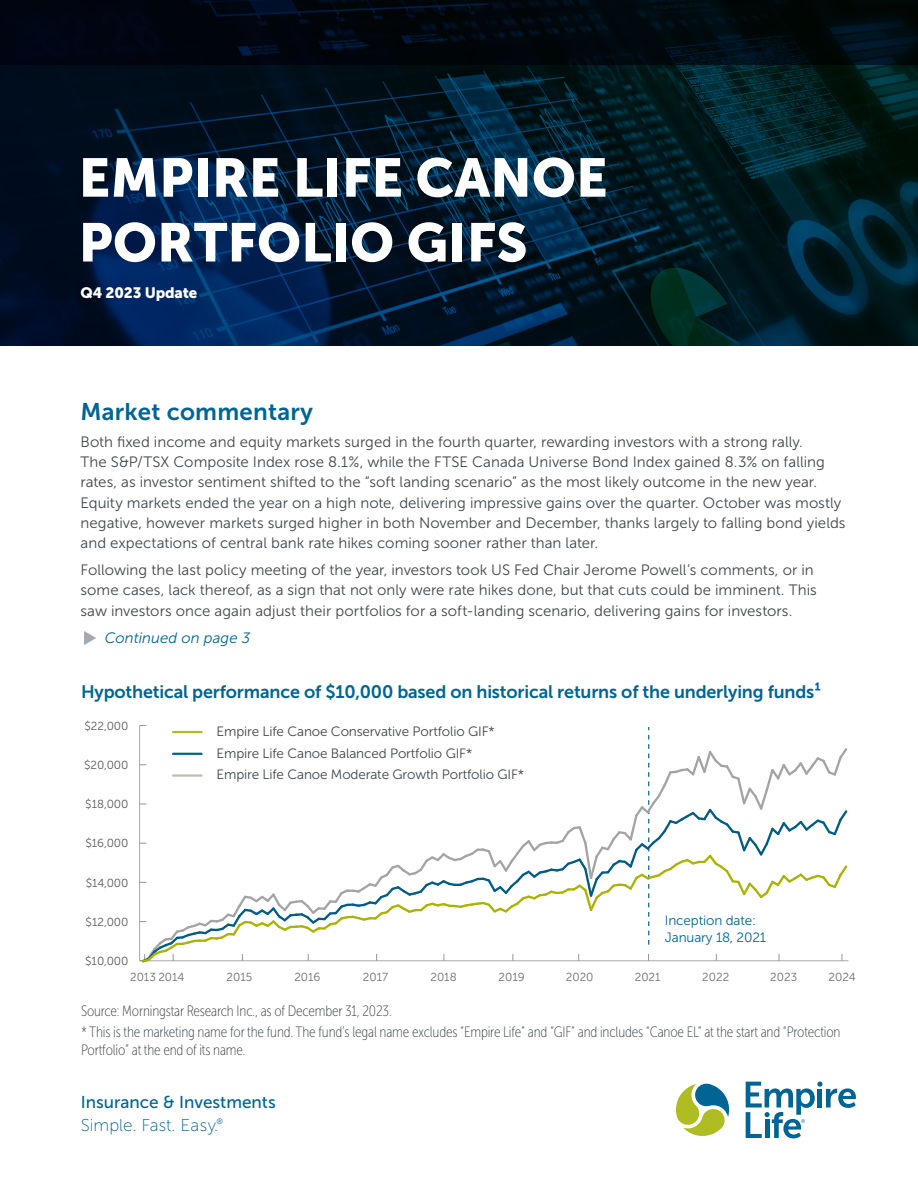
<style>
.page{position:relative;width:918px;height:1188px;background:#fff}
.page>*{position:absolute;margin:0;border:0;box-sizing:border-box;transform-origin:0 0}
.EL_Heading_1-_36_pt{font:54px/64.8px "Museo Sans 900";color:#fff}
.El_Canoe_Heading_2{font:24px "Museo Sans 700";letter-spacing:.01em;color:#006594}
.El_Canoe_Heading_2-2{font:18px "Museo Sans 700";letter-spacing:-.01em;color:#006594}
.Tagline_Text{font:17.1px "Museo Sans 500";color:#006594}
.Tagline_Text-2{font:17.1px "Museo Sans 100";color:#006594}
.EL_Body_Text_-_10_pt{font:15px/20.2px "Museo Sans 300";letter-spacing:.005em;color:#3f474c}
.EL_Footnote_Legal{font:15px/18px "Museo Sans Cond 100";letter-spacing:-.01em;color:#3f474c}
.EL_Body_Text_-_10_pt-2{font:italic 15px "Museo Sans 300";letter-spacing:.005em;color:#006594}
.t1{font:15px "Museo Sans 900";letter-spacing:-.01em;color:#fff}
.t2{font:13.5px/21.8px "Museo Sans 300";letter-spacing:-.01em;color:#3f474c}
.t3{font:13.5px/16.5px "Museo Sans 300";letter-spacing:-.01em;color:#006594}
.t4{font:11.7px "Museo Sans 300";color:#58595b}
.t5{font:11.7px "Museo Sans 300";color:#6d6e70}
</style>
<div class="page">
<svg style="left:676px;top:1084px;width:54px;height:52px"></svg>
<svg style="left:746px;top:1082px;width:110px;height:56px"></svg>
<svg style="left:84px;top:631px;width:12px;height:14px"></svg>
<svg style="left:0;top:65px;width:918px;height:281px;background:#001b2e"></svg>
<hr style="left:139px;top:726px;width:1px;height:235px;background:#a6a8ab">
<svg style="left:140px;top:725px;width:709px;height:238px"></svg>
<hr style="left:173px;top:731px;width:29px;height:2px;background:#afbc22">
<hr style="left:173px;top:753px;width:29px;height:2px;background:#006594">
<hr style="left:173px;top:774px;width:29px;height:3px;background:#bdbdb0">
<svg style="left:0;top:0;width:918px;height:65px;background:#000810"></svg>
<h1 class="EL_Heading_1-_36_pt" style="left:79px;top:145px;width:531px">EMPIRE LIFE CANOE<br>PORTFOLIO GIFS</h1>
<p class="t1" style="left:81px;top:284px;width:118px">Q4 2023 Update</p>
<h2 class="El_Canoe_Heading_2" style="left:81px;top:398px;width:234px">Market commentary</h2>
<p class="EL_Body_Text_-_10_pt" style="left:81px;top:432px;width:767px">Both fixed income and equity markets surged in the fourth quarter, rewarding investors with a strong rally.<br>The S&amp;P/TSX Composite Index rose 8.1%, while the FTSE Canada Universe Bond Index gained 8.3% on falling rates, as investor sentiment shifted to the “soft landing scenario” as the most likely outcome in the new year.<br>Equity markets ended the year on a high note, delivering impressive gains over the quarter. October was mostly negative, however markets surged higher in both November and December, thanks largely to falling bond yields and expectations of central bank rate hikes coming sooner rather than later.</p>
<p class="EL_Body_Text_-_10_pt" style="left:81px;top:560px;width:738px">Following the last policy meeting of the year, investors took US Fed Chair Jerome Powell’s comments, or in some cases, lack thereof, as a sign that not only were rate hikes done, but that cuts could be imminent. This saw investors once again adjust their portfolios for a soft-landing scenario, delivering gains for investors.</p>
<p class="EL_Body_Text_-_10_pt-2" style="left:105px;top:630px;width:147px">Continued on page 3</p>
<h2 class="El_Canoe_Heading_2-2" style="left:81px;top:681px;width:742px">Hypothetical performance of $10,000 based on historical returns of the underlying funds¹</h2>
<p class="t4" style="left:84px;top:719px;width:46px">$22,000</p>
<p class="t4" style="left:84px;top:759px;width:46px">$20,000</p>
<p class="t4" style="left:85px;top:798px;width:45px">$18,000</p>
<p class="t4" style="left:85px;top:837px;width:45px">$16,000</p>
<p class="t4" style="left:86px;top:876px;width:44px">$14,000</p>
<p class="t4" style="left:86px;top:915px;width:44px">$12,000</p>
<p class="t4" style="left:85px;top:955px;width:45px">$10,000</p>
<p class="t2" style="left:217px;top:720px;width:309px">Empire Life Canoe Conservative Portfolio GIF*<br>Empire Life Canoe Balanced Portfolio GIF*<br>Empire Life Canoe Moderate Growth Portfolio GIF*</p>
<p class="t3" style="left:665px;top:912px;width:103px">Inception date:<br>January 18, 2021</p>
<p class="t5" style="left:130px;top:971px;width:56px">2013 2014</p>
<p class="t5" style="left:227px;top:971px;width:27px">2015</p>
<p class="t5" style="left:294px;top:971px;width:28px">2016</p>
<p class="t5" style="left:363px;top:971px;width:27px">2017</p>
<p class="t5" style="left:430px;top:971px;width:28px">2018</p>
<p class="t5" style="left:499px;top:971px;width:28px">2019</p>
<p class="t5" style="left:566px;top:971px;width:29px">2020</p>
<p class="t5" style="left:635px;top:971px;width:27px">2021</p>
<p class="t5" style="left:702px;top:971px;width:29px">2022</p>
<p class="t5" style="left:770px;top:971px;width:29px">2023</p>
<p class="t5" style="left:829px;top:971px;width:29px">2024</p>
<p class="EL_Footnote_Legal" style="left:81px;top:1002px;width:312px">Source: Morningstar Research Inc., as of December 31, 2023.</p>
<p class="EL_Footnote_Legal" style="left:81px;top:1023px;width:761px">* This is the marketing name for the fund. The fund’s legal name excludes “Empire Life” and “GIF” and includes “Canoe EL” at the start and “Protection<br>Portfolio” at the end of its name.</p>
<p class="Tagline_Text" style="left:81px;top:1093px;width:196px">Insurance &amp; Investments</p>
<p class="Tagline_Text-2" style="left:81px;top:1116px;width:144px">Simple. Fast. Easy.<sup>®</sup></p>
</div>
